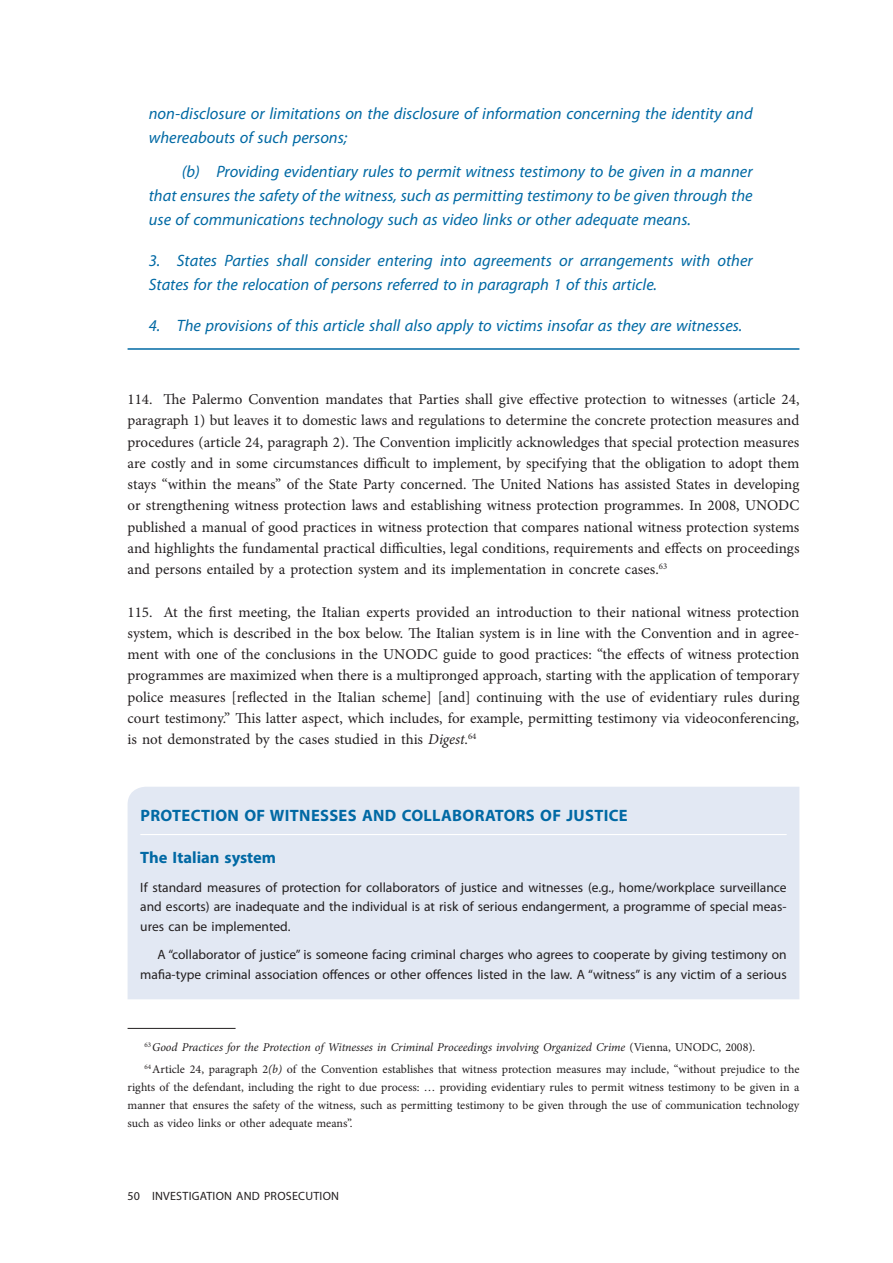
<style>
.page{position:relative;width:893px;height:1263px;background:#fff}
.page>*{position:absolute;margin:0;border:0;box-sizing:border-box;transform-origin:0 0}
.t1{font:italic 16.5px/24px "Myriad Pro";color:#0169a4}
.t2{font:700 16.5px "Myriad Pro";letter-spacing:.02em;color:#0169a4}
.t3{font:700 16.5px "Myriad Pro";color:#0169a4}
.t4{font:15px/21.3px "Minion Pro";color:#231f20;text-align:justify}
.t5{font:13.5px/19.5px "Myriad Pro";color:#231f20;text-align:justify}
.t6{font:12px/18px "Minion Pro";letter-spacing:-.005em;color:#231f20}
.t7{font:12px "Myriad Pro";color:#231f20}
.s1{font-style:italic}
</style>
<div class="page">
<div style="left:128px;top:787px;width:671px;height:212px;background:#e2e8f3"></div>
<hr style="left:128px;top:348px;width:671px;height:2px;background:#0169a4">
<hr style="left:140px;top:834px;width:647px;height:1px;background:#fff">
<hr style="left:128px;top:1028px;width:108px;height:1px;background:#231f20">
<p class="t1" style="left:149px;top:101px;width:605px">non-disclosure or limitations on the disclosure of information concerning the identity and whereabouts of such persons;</p>
<p class="t1" style="left:149px;top:159px;width:605px;text-align:justify;text-indent:33px">(b) Providing evidentiary rules to permit witness testimony to be given in a manner that ensures the safety of the witness, such as permitting testimony to be given through the use of communications technology such as video links or other adequate means.</p>
<p class="t1" style="left:149px;top:248px;width:605px">3. States Parties shall consider entering into agreements or arrangements with other<br>States for the relocation of persons referred to in paragraph 1 of this article.</p>
<p class="t1" style="left:149px;top:313px;width:595px">4. The provisions of this article shall also apply to victims insofar as they are witnesses.</p>
<p class="t4" style="left:128px;top:389px;width:673px">114. The Palermo Convention mandates that Parties shall give effective protection to witnesses (article 24, paragraph 1) but leaves it to domestic laws and regulations to determine the concrete protection measures and procedures (article 24, paragraph 2). The Convention implicitly acknowledges that special protection measures are costly and in some circumstances difficult to implement, by specifying that the obligation to adopt them stays “within the means” of the State Party concerned. The United Nations has assisted States in developing or strengthening witness protection laws and establishing witness protection programmes. In 2008, UNODC published a manual of good practices in witness protection that compares national witness protection systems and highlights the fundamental practical difficulties, legal conditions, requirements and effects on proceedings and persons entailed by a protection system and its implementation in concrete cases.<sup>63</sup></p>
<p class="t4" style="left:128px;top:601px;width:673px">115. At the first meeting, the Italian experts provided an introduction to their national witness protection system, which is described in the box below. The Italian system is in line with the Convention and in agree&shy;ment with one of the conclusions in the UNODC guide to good practices: “the effects of witness protection programmes are maximized when there is a multipronged approach, starting with the application of temporary police measures [reflected in the Italian scheme] [and] continuing with the use of evidentiary rules during court testimony.” This latter aspect, which includes, for example, permitting testimony via videoconferencing, is not demonstrated by the cases studied in this <span class="s1">Digest</span>.<sup>64</sup></p>
<p class="t2" style="left:140px;top:805px;width:489px">PROTECTION OF WITNESSES AND COLLABORATORS OF JUSTICE</p>
<p class="t3" style="left:140px;top:847px;width:137px">The Italian system</p>
<p class="t5" style="left:140px;top:877px;width:648px">If standard measures of protection for collaborators of justice and witnesses (e.g., home/workplace surveillance and escorts) are inadequate and the individual is at risk of serious endangerment, a programme of special meas&shy;ures can be implemented.</p>
<p class="t5" style="left:140px;top:945px;width:648px;text-align:right">A “collaborator of justice” is someone facing criminal charges who agrees to cooperate by giving testimony on mafia-type criminal association offences or other offences listed in the law. A “witness” is any victim of a serious</p>
<p class="t6" style="left:145px;top:1036px;width:656px;line-height:22.2px"><sup>63</sup><span class="s1">Good Practices for the Protection of Witnesses in Criminal Proceedings involving Organized Crime</span> (Vienna, UNODC, 2008).<br><sup>64</sup>Article 24, paragraph 2<span class="s1">(b)</span> of the Convention establishes that witness protection measures may include, “without prejudice to the</p>
<p class="t6" style="left:128px;top:1078px;width:673px;text-align:justify">rights of the defendant, including the right to due process: … providing evidentiary rules to permit witness testimony to be given in a manner that ensures the safety of the witness, such as permitting testimony to be given through the use of communication technology such as video links or other adequate means”.</p>
<p class="t7" style="left:128px;top:1188px;width:33px">50 Investigation</p>
<p class="t7" style="left:236px;top:1188px;width:9px">and</p>
<p class="t7" style="left:264px;top:1188px;width:3px">prosecution</p>
</div>
